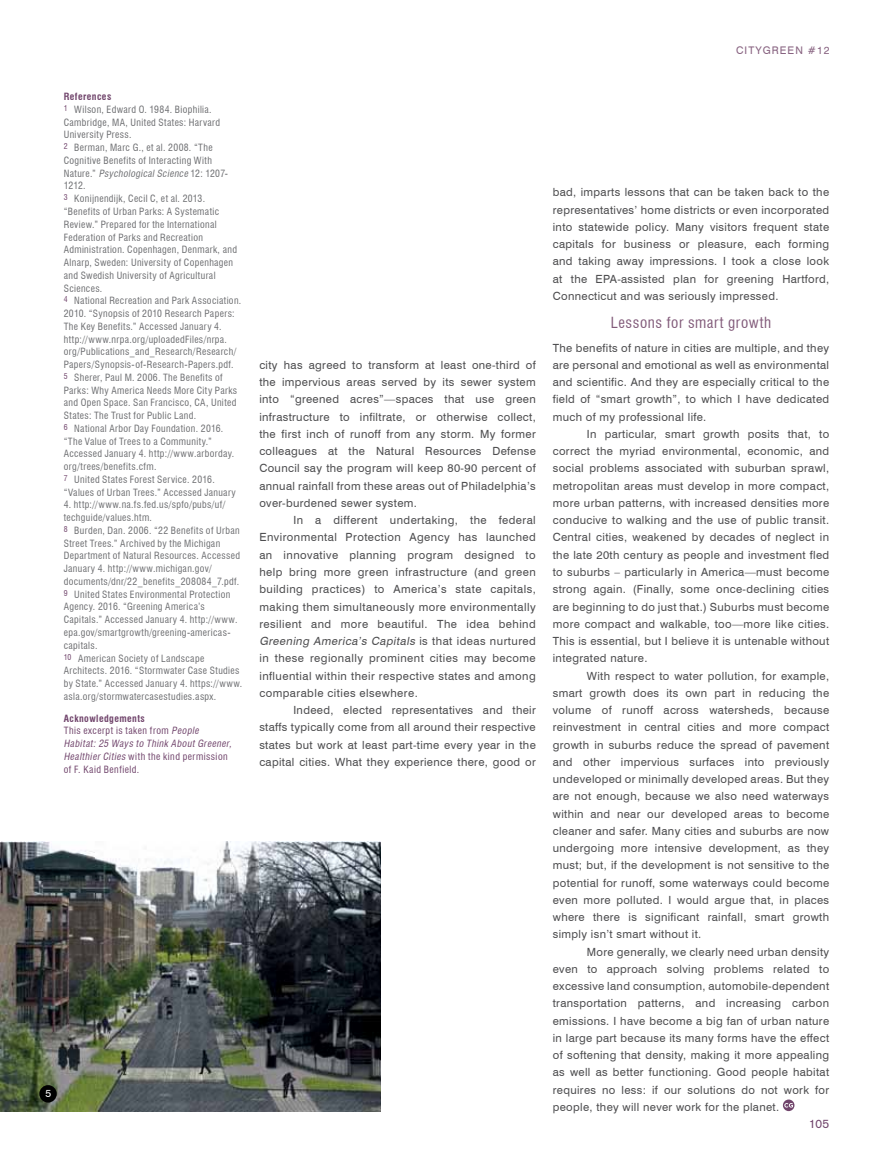
<style>
.page{position:relative;width:893px;height:1170px;background:#fff}
.page>*{position:absolute;margin:0;border:0;box-sizing:border-box;transform-origin:0 0}
.t1{font:condensed 15px "Swiss 721 BT";letter-spacing:.04em;color:#825b7a}
.t2{font:12px "Akzidenz Grotesk";color:#71456c}
.t3{font:11.25px/17.2px "Swiss 721 BT";letter-spacing:.03em;color:#4d4d4f;text-align:justify}
.t4{font:10.5px "Swiss 721 BT";letter-spacing:.1em;color:#876280}
.t5{font:10.5px "Swiss 721 BT";color:#fff}
.t6{font:condensed 9.75px/12.8px "Swiss 721 BT";letter-spacing:.035em;color:#6d6e71}
.t7{font:condensed 9.75px/12.8px "Swiss 721 BT";letter-spacing:.045em;color:#71456c}
.s1{font-weight:700;color:#71456c}
.s2{font-style:italic}
.s3{font-weight:700}
</style>
<div class="page">
<img style="left:0;top:841px;width:380px;height:269px">
<svg style="left:783px;top:1099px;width:11px;height:11px"></svg>
<svg style="left:784px;top:1102px;width:9px;height:5px"></svg>
<div style="left:39px;top:1084px;width:18px;height:18px;background:#000;border-radius:50%"></div>
<p class="t6" style="left:64px;top:90px;width:179px"><span class="s1">References<br></span><sup>1</sup> Wilson, Edward O. 1984. Biophilia.<br>Cambridge, MA, United States: Harvard University Press.<br><sup>2</sup> Berman, Marc G., et al. 2008. “The Cognitive Benefits of Interacting With<br>N at u r e .” <span class="s2">PsychologicalScience</span> 12 : 12 0 7- 1212.<br><sup>3</sup> Konijnendijk, Cecil C, et al. 2013. “Benefits of Urban Parks: A Systematic Review.” Prepared for the International Federation of Parks and Recreation Administration. Copenhagen, Denmark, and Alnarp, Sweden: University of Copenhagen and Swedish University of Agricultural Sciences.<br><sup>4</sup> National Recreation and Park Association.<br>2010. “Synopsis of 2010 Research Papers:<br>The Key Benefits.” Accessed January 4. http://www.nrpa.org/uploadedFiles/nrpa. org/Publications_and_Research/Research/ Papers/Synopsis-of-Research-Papers.pdf.<br><sup>5</sup> Sherer, Paul M. 2006. The Benefits of Parks: Why America Needs More City Parks and Open Space. San Francisco, CA, United States: The Trust for Public Land.<br><sup>6</sup> National Arbor Day Foundation. 2016. “The Value of Trees to a Community.” Accessed January 4. http://www.arborday. org/trees/benefits.cfm.<br><sup>7</sup> United States Forest Service. 2016. “Values of Urban Trees.” Accessed January</p>
<p class="t6" style="left:64px;top:498px;width:180px">4. http://www.na.fs.fed.us/spfo/pubs/uf/ techguide/values.htm.<br><sup>8</sup> Burden, Dan. 2006. “22 Benefits of Urban Street Trees.” Archived by the Michigan Department of Natural Resources. Accessed January 4. http://www.michigan.gov/ documents/dnr/22_benefits_208084_7.pdf.<br><sup>9</sup> United States Environmental Protection Agency. 2016. “Greening America’s Capitals.” Accessed January 4. http://www. epa.gov/smartgrowth/greening-americas&shy;capitals.<br><sup>10</sup> American Society of Landscape Architects. 2016. “Stormwater Case Studies by State.” Accessed January 4. https://www. asla.org/stormwatercasestudies.aspx.</p>
<p class="t7" style="left:64px;top:711px;width:171px"><span class="s3">Acknowledgements<br></span>This excerpt is taken from <span class="s2">People<br>Habitat: 25 Ways to Think About Greener,<br>Healthier Cities</span> with the kind permission of F. Kaid Benfield.</p>
<p class="t5" style="left:45px;top:1087px;width:7px">5</p>
<p class="t4" style="left:736px;top:44px;width:95px">CITYGREEN #12</p>
<p class="t3" style="left:259px;top:356px;width:278px">city has agreed to transform at least one-third of the impervious areas served by its sewer system into “greened acres”—spaces that use green infrastructure to infiltrate, or otherwise collect, the first inch of runoff from any storm. My former colleagues at the Natural Resources Defense Council say the program will keep 80-90 percent of annual rainfall from these areas out of Philadelphia’s over-burdened sewer system.</p>
<p class="t3" style="left:259px;top:511px;width:278px;text-indent:34px">In a different undertaking, the federal Environmental Protection Agency has launched an innovative planning program designed to help bring more green infrastructure (and green building practices) to America’s state capitals, making them simultaneously more environmentally resilient and more beautiful. The idea behind <span class="s2">Greening America’s Capitals</span> i s t h at i d e a s n u rt u r e d in these regionally prominent cities may become influential within their respective states and among comparable cities elsewhere.</p>
<p class="t3" style="left:259px;top:701px;width:278px;text-indent:34px">Indeed, elected representatives and their staffs typically come from all around their respective states but work at least part-time every year in the capital cities. What they experience there, good or</p>
<p class="t3" style="left:553px;top:183px;width:278px">bad, imparts lessons that can be taken back to the representatives’ home districts or even incorporated into statewide policy. Many visitors frequent state capitals for business or pleasure, each forming and taking away impressions. I took a close look at the EPA-assisted plan for greening Hartford, Connecticut and was seriously impressed.</p>
<h1 class="t1" style="left:611px;top:314px;width:162px">Lessons for smart growth</h1>
<p class="t3" style="left:553px;top:339px;width:278px">The benefits of nature in cities are multiple, and they are personal and emotional as well as environmental and scientific. And they are especially critical to the field of “smart growth”, to which I have dedicated much of my professional life.</p>
<p class="t3" style="left:553px;top:425px;width:278px;text-indent:34px">In particular, smart growth posits that, to correct the myriad environmental, economic, and social problems associated with suburban sprawl, metropolitan areas must develop in more compact, more urban patterns, with increased densities more conducive to walking and the use of public transit.<br>Central cities, weakened by decades of neglect in the late 20th century as people and investment fled to suburbs – particularly in America—must become strong again. (Finally, some once-declining cities are beginning to do just that.) Suburbs must become more compact and walkable, too—more like cities.<br>This is essential, but I believe it is untenable without integrated nature.</p>
<p class="t3" style="left:553px;top:666px;width:278px;text-indent:34px">With respect to water pollution, for example, smart growth does its own part in reducing the volume of runoff across watersheds, because reinvestment in central cities and more compact growth in suburbs reduce the spread of pavement and other impervious surfaces into previously undeveloped or minimally developed areas. But they are not enough, because we also need waterways within and near our developed areas to become cleaner and safer. Many cities and suburbs are now undergoing more intensive development, as they must; but, if the development is not sensitive to the potential for runoff, some waterways could become even more polluted. I would argue that, in places where there is significant rainfall, smart growth simply isn’t smart without it.</p>
<p class="t3" style="left:553px;top:942px;width:278px;text-indent:34px">More generally, we clearly need urban density even to approach solving problems related to excessive land consumption, automobile-dependent transportation patterns, and increasing carbon emissions. I have become a big fan of urban nature in large part because its many forms have the effect of softening that density, making it more appealing as well as better functioning. Good people habitat requires no less: if our solutions do not work for people, they will never work for the planet.</p>
<p class="t2" style="left:809px;top:1116px;width:22px">105</p>
</div>
